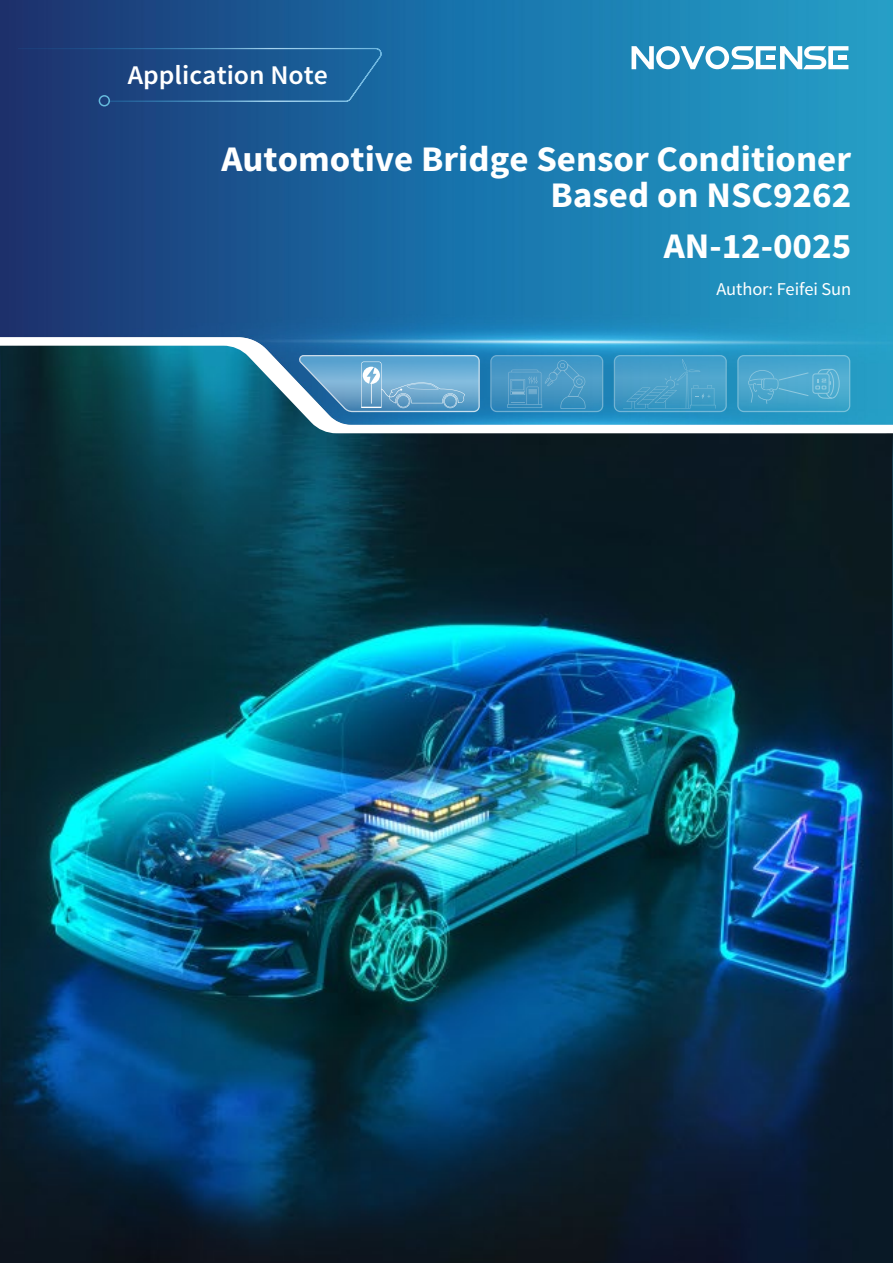
<style>
.page{position:relative;width:893px;height:1263px;background:#fff}
.page>*{position:absolute;margin:0;border:0;box-sizing:border-box;transform-origin:0 0}
.t1{font:700 36px/36px "Source Sans Pro";color:#fff;text-align:right}
.t2{font:600 27px "Source Sans Pro";color:#fff}
.t3{font:18px "Source Sans Pro";letter-spacing:-.005em;color:#fff}
</style>
<div class="page">
<img style="left:0;top:0;width:893px;height:337px">
<img style="left:0;top:433px;width:893px;height:830px">
<svg style="left:0;top:337px;width:893px;height:96px;background:#3c86a2"></svg>
<svg style="left:18px;top:48px;width:364px;height:54px;background:#1d4f8a"></svg>
<div style="left:99px;top:95px;width:11px;height:11px;border:2px solid #65badc;border-radius:50%"></div>
<svg style="left:614px;top:356px;width:112px;height:55px"></svg>
<div style="left:614px;top:355px;width:113px;height:57px;border:1px solid #fff;border-radius:6px"></div>
<svg style="left:623px;top:359px;width:93px;height:49px;background:#48a0c8"></svg>
<svg style="left:299px;top:355px;width:181px;height:57px;background:#72abd0"></svg>
<svg style="left:632px;top:46px;width:216px;height:23px"></svg>
<svg style="left:491px;top:356px;width:112px;height:55px;background:#3f94c2"></svg>
<div style="left:490px;top:355px;width:113px;height:57px;border:1px solid #fff;border-radius:6px"></div>
<svg style="left:507px;top:360px;width:79px;height:49px;background:#4a99c4"></svg>
<svg style="left:738px;top:356px;width:112px;height:55px;background:#42a3cb"></svg>
<div style="left:737px;top:355px;width:113px;height:57px;border:1px solid #fff;border-radius:6px"></div>
<svg style="left:748px;top:370px;width:61px;height:34px;background:#51a9ce"></svg>
<div style="left:812px;top:373px;width:17px;height:21px;border:1px solid #fff;border-radius:3px"></div>
<svg style="left:815px;top:369px;width:25px;height:31px"></svg>
<p class="t2" style="left:128px;top:58px;width:202px">Application Note</p>
<p class="t1" style="left:221px;top:143px;width:631px">Automotive Bridge Sensor Conditioner<br>Based on NSC9262</p>
<p class="t1" style="left:664px;top:230px;width:189px">AN-12-0025</p>
<p class="t3" style="left:716px;top:278px;width:136px">Author: Feifei Sun</p>
</div>
